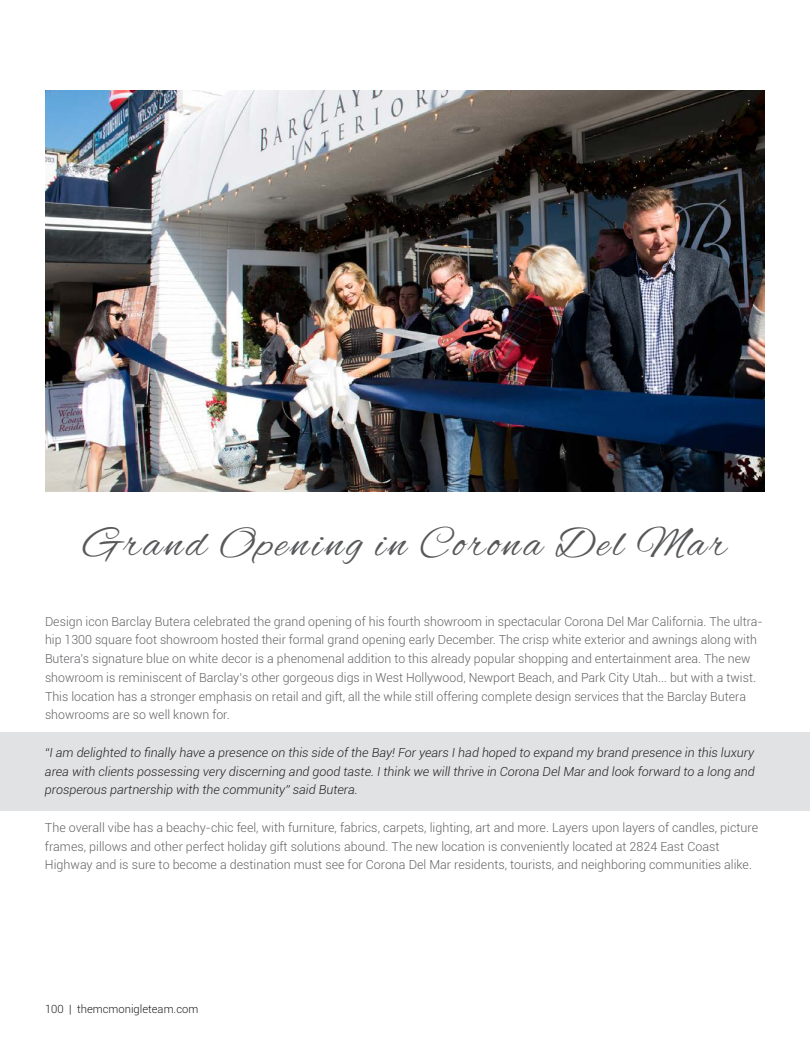
<style>
.page{position:relative;width:810px;height:1058px;background:#fff}
.page>*{position:absolute;margin:0;border:0;box-sizing:border-box;transform-origin:0 0}
.page_title{font:43.75px "Alex Brush";letter-spacing:.075em;color:#57585a}
.t1{font:300 12.5px/18.8px "Roboto";color:#636366}
.t2{font:italic 300 12.5px/18.8px "Roboto";color:#231f20;text-align:justify}
.t3{font:300 11.25px "Roboto";color:#231f20}
</style>
<div class="page">
<div style="left:0;top:732px;width:810px;height:79px;background:#e1e2e4"></div>
<img style="left:45px;top:90px;width:720px;height:401px">
<p class="page_title" style="left:84px;top:519px;width:644px">Grand Opening in Corona Del Mar</p>
<p class="t1" style="left:45px;top:611px;width:719px">Design icon Barclay Butera celebrated the grand opening of his fourth showroom in spectacular Corona Del Mar California. The ultra&shy;hip 1300 square foot showroom hosted their formal grand opening early December. The crisp white exterior and awnings along with Butera’s signature blue on white decor is a phenomenal addition to this already popular shopping and entertainment area. The new showroom is reminiscent of Barclay’s other gorgeous digs in West Hollywood, Newport Beach, and Park City Utah... but with a twist.<br>This location has a stronger emphasis on retail and gift, all the while still offering complete design services that the Barclay Butera showrooms are so well known for.</p>
<p class="t2" style="left:45px;top:742px;width:711px">“I am delighted to finally have a presence on this side of the Bay! For years I had hoped to expand my brand presence in this luxury area with clients possessing very discerning and good taste. I think we will thrive in Corona Del Mar and look forward to a long and prosperous partnership with the community” said Butera.</p>
<p class="t1" style="left:45px;top:817px;width:715px">The overall vibe has a beachy-chic feel, with furniture, fabrics, carpets, lighting, art and more. Layers upon layers of candles, picture frames, pillows and other perfect holiday gift solutions abound. The new location is conveniently located at 2824 East Coast<br>Highway and is sure to become a destination must see for Corona Del Mar residents, tourists, and neighboring communities alike.</p>
<p class="t3" style="left:45px;top:1001px;width:155px">100 | themcmonigleteam.com</p>
</div>
